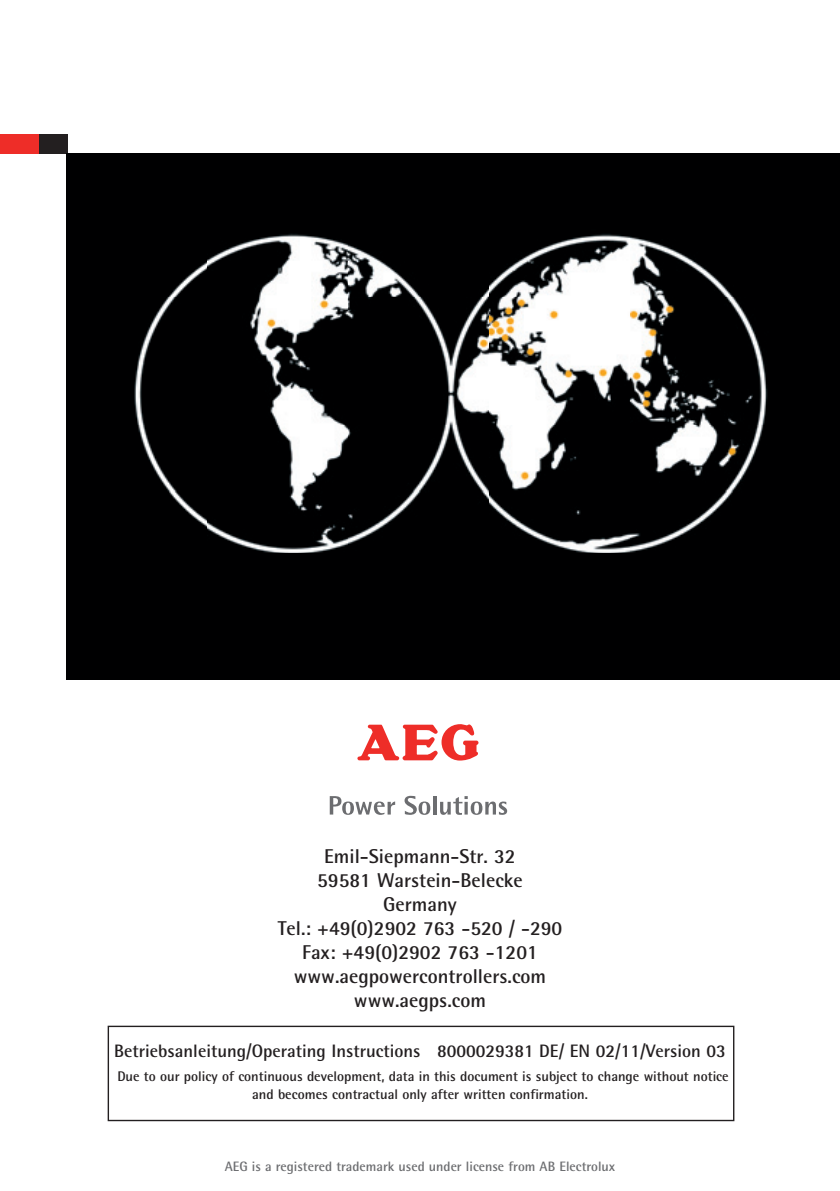
<style>
.page{position:relative;width:840px;height:1191px;background:#fff}
.page>*{position:absolute;margin:0;border:0;box-sizing:border-box;transform-origin:0 0}
.t1{font:700 20px/24px "Rotis Semi Sans";color:#231f20;text-align:center}
.t2{font:700 18px "Rotis Semi Sans";color:#231f20}
.t3{font:700 14px/18px "Rotis Semi Sans";color:#231f20;text-align:center}
.t4{font:700 13.6px "Rotis Semi Sans";color:#6c6d70}
</style>
<div class="page">
<svg style="left:357px;top:724px;width:121px;height:36px"></svg>
<div style="left:0;top:134px;width:40px;height:20px;background:#ee2d28"></div>
<div style="left:39px;top:134px;width:29px;height:20px;background:#231f20"></div>
<div style="left:67px;top:153px;width:772px;height:526px;background:#000001"></div>
<img style="left:134px;top:234px;width:634px;height:319px">
<svg style="left:329px;top:796px;width:66px;height:19px"></svg>
<svg style="left:404px;top:796px;width:26px;height:19px"></svg>
<hr style="left:433px;top:796px;width:3px;height:18px;background:#6c6d70">
<svg style="left:440px;top:796px;width:67px;height:19px"></svg>
<svg style="left:108px;top:1025px;width:626px;height:96px"></svg>
<p class="t1" style="left:277px;top:846px;width:286px">Emil-Siepmann-Str. 32<br>59581 Warstein-Belecke<br>Germany<br>Tel.: +49(0)2902 763 -520 / -290<br>Fax: +49(0)2902 763 -1201 www.aegpowercontrollers.com www.aegps.com</p>
<p class="t2" style="left:114px;top:1044px;width:612px">Betriebsanleitung/Operating Instructions 8000029381 DE/ EN 02/11/Version 03</p>
<p class="t3" style="left:117px;top:1068px;width:612px">Due to our policy of continuous development, data in this document is subject to change without notice and becomes contractual only after written confirmation.</p>
<p class="t4" style="left:224px;top:1162px;width:392px">AEG is a registered trademark used under license from AB Electrolux</p>
</div>
